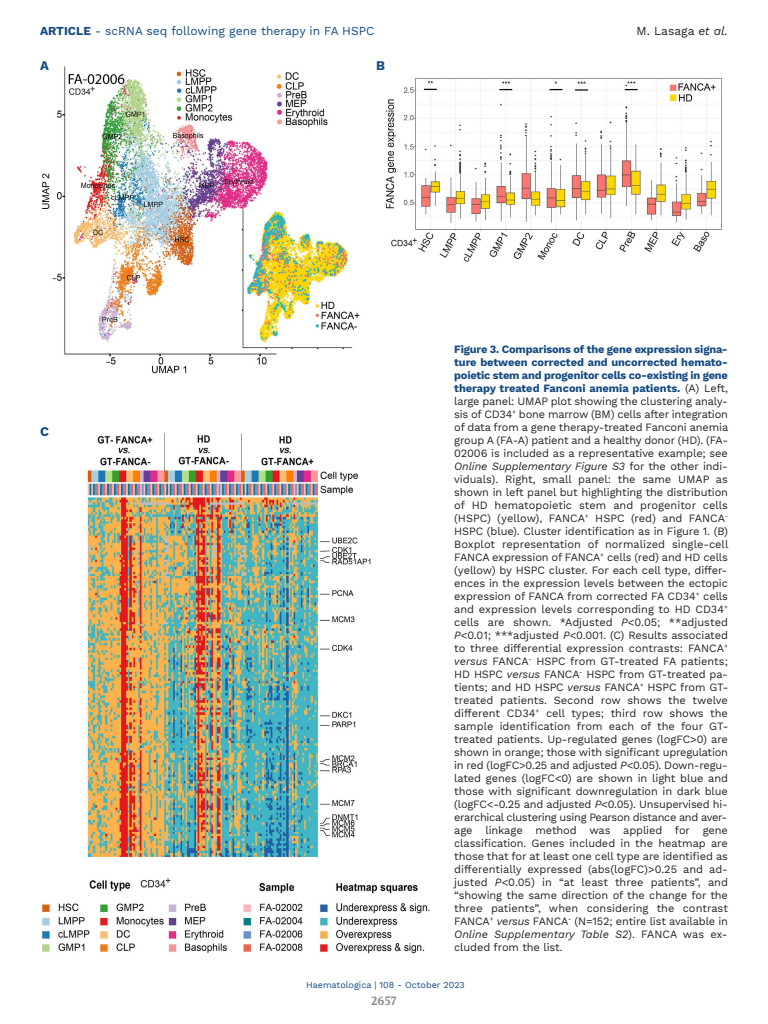
<style>
.page{position:relative;width:768px;height:1024px;background:#fff}
.page>*{position:absolute;margin:0;border:0;box-sizing:border-box;transform-origin:0 0}
.t1{font:700 13px "Work Sans";color:#134a80}
.t2{font:12px "Work Sans";color:#134a80}
.t3{font:12px "Work Sans";color:#222221}
.t4{font:700 12px "Volkhov";color:#919190}
.t5{font:11px/13px "Work Sans";letter-spacing:-.01em;color:#222221}
.t6{font:9px "Work Sans";color:#134a80}
.s1{font-weight:700}
.s2{font-style:italic}
.s3{font-weight:700;color:#134a80}
</style>
<div class="page">
<img style="left:42px;top:66px;width:680px;height:888px">
<p class="t2" style="left:40px;top:24px;width:336px"><span class="s1">ARTICLE</span> - scRNA seq following gene therapy in FA HSPC</p>
<p class="t3" style="left:637px;top:24px;width:93px">M. Lasaga <span class="s2">et al.</span></p>
<p class="t1" style="left:40px;top:58px;width:10px">A</p>
<p class="t1" style="left:40px;top:423px;width:10px">C</p>
<p class="t1" style="left:376px;top:58px;width:10px">B</p>
<p class="t5" style="left:454px;top:343px;width:276px"><span class="s3">Figure 3. Comparisons of the gene expression signa&shy;ture between corrected and uncorrected hemato&shy;poietic stem and progenitor cells co-existing in gene therapy treated Fanconi anemia patients.</span> (A) Left, large panel: UMAP plot showing the clustering analy&shy;sis of CD34<sup>+</sup> bone marrow (BM) cells after integration of data from a gene therapy-treated Fanconi anemia group A (FA-A) patient and a healthy donor (HD). (FA-02006 is included as a representative example; see <span class="s2">Online Supplementary Figure S3</span> for the other indi&shy;viduals). Right, small panel: the same UMAP as shown in left panel but highlighting the distribution of HD hematopoietic stem and progenitor cells (HSPC) (yellow), FANCA<sup>+</sup> HSPC (red) and FANCA<sup>-</sup>HSPC (blue). Cluster identification as in Figure 1. (B)<br>Boxplot representation of normalized single-cell FANCA expression of FANCA<sup>+</sup> cells (red) and HD cells (yellow) by HSPC cluster. For each cell type, differ&shy;ences in the expression levels between the ectopic expression of FANCA from corrected FA CD34<sup>+</sup> cells and expression levels corresponding to HD CD34<sup>+ </sup>cells are shown. *Adjusted <span class="s2">P</span>&lt;0.05; **adjusted <span class="s2">P</span>&lt;0.01; ***adjusted <span class="s2">P</span>&lt;0.001. (C) Results associated to three differential expression contrasts: FANCA<sup>+ </sup><span class="s2">versus</span> FANCA<sup>-</sup> HSPC from GT-treated FA patients; HD HSPC <span class="s2">versus</span> FANCA<sup>-</sup> HSPC from GT-treated pa&shy;tients; and HD HSPC <span class="s2">versus</span> FANCA<sup>+</sup> HSPC from GT&shy;treated patients. Second row shows the twelve different CD34<sup>+</sup> cell types; third row shows the sample identification from each of the four GT&shy;treated patients. Up-regulated genes (logFC&gt;0) are shown in orange; those with significant upregulation in red (logFC&gt;0.25 and adjusted <span class="s2">P</span>&lt;0.05). Down-regu&shy;lated genes (logFC&lt;0) are shown in light blue and those with significant downregulation in dark blue (logFC&lt;-0.25 and adjusted <span class="s2">P</span>&lt;0.05). Unsupervised hi&shy;erarchical clustering using Pearson distance and aver&shy;age linkage method was applied for gene classification. Genes included in the heatmap are those that for at least one cell type are identified as differentially expressed (abs(logFC)&gt;0.25 and ad&shy;justed <span class="s2">P</span>&lt;0.05) in “at least three patients”, and “showing the same direction of the change for the three patients”, when considering the contrast FANCA<sup>+</sup> <span class="s2">versus</span> FANCA<sup>-</sup> (N=152; entire list available in <span class="s2">Online Supplementary Table S2</span>). FANCA was ex&shy;cluded from the list.</p>
<p class="t6" style="left:306px;top:979px;width:160px">Haematologica | 108 - October 2023</p>
<p class="t4" style="left:371px;top:993px;width:27px">2657</p>
</div>
